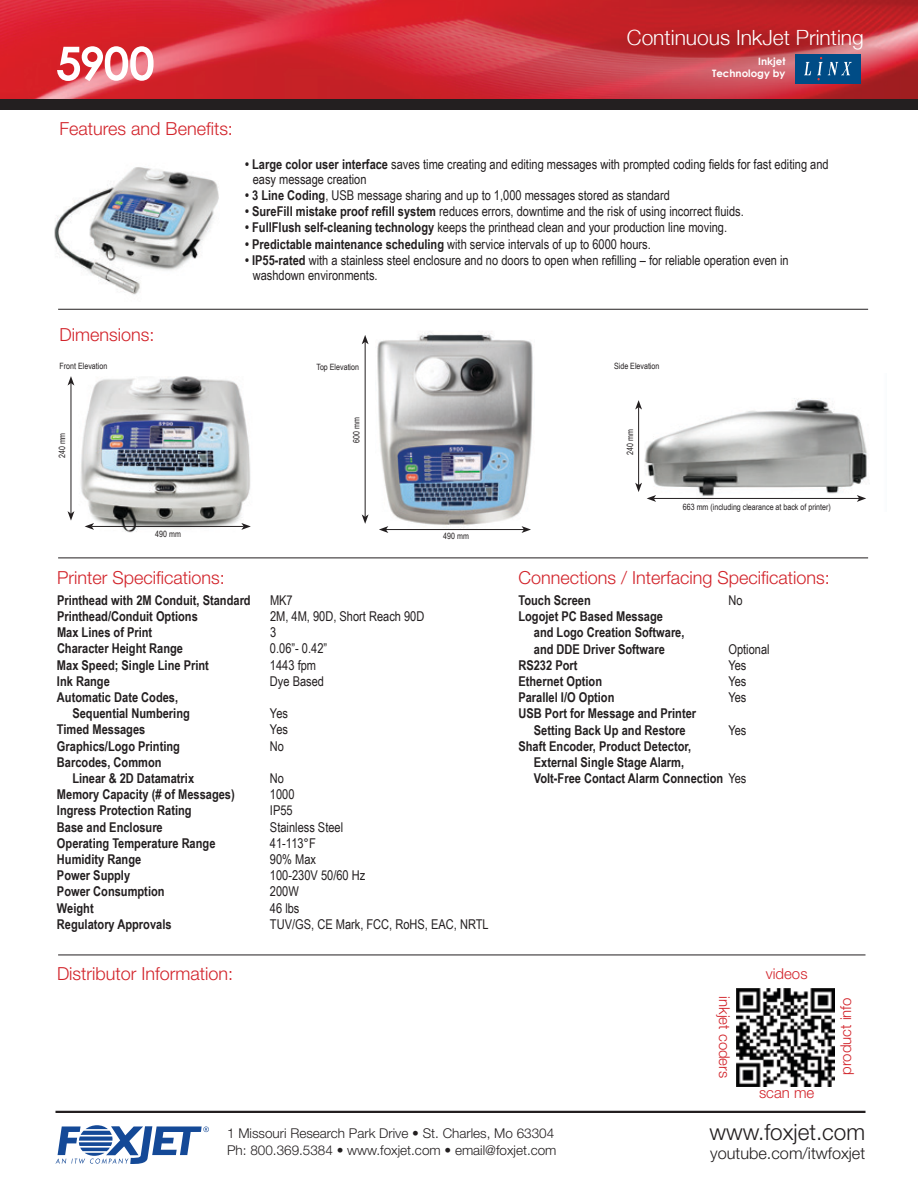
<style>
.page{position:relative;width:918px;height:1188px;background:#fff}
.page>*{position:absolute;margin:0;border:0;box-sizing:border-box;transform-origin:0 0}
.t1{font:300 22.5px "Helvetica Neue LT Std";color:#231f20}
.t2{font:300 21px "Helvetica Neue";color:#fff}
.t3{font:300 18px "Helvetica Neue LT Std";color:#d2232a}
.t4{font:300 16.35px "Helvetica Neue LT Std";color:#231f20}
.t5{font:300 15px "Helvetica Neue LT Std";color:#d2232a}
.t6{font:13.5px/15px "Arial Narrow";color:#231f20}
.t7{font:700 13.5px/16.2px "Arial Narrow";color:#231f20}
.t8{font:300 13.5px/16.2px "Helvetica Neue LT Std";color:#231f20}
.t9{font:700 10.2px/12.3px "Century Gothic";color:#fff;text-align:right}
.t10{font:8.7px "Arial Narrow";color:#231f20}
.s1{font-weight:700}
.s2{font-weight:400}
</style>
<div class="page">
<img style="left:0;top:0;width:918px;height:99px">
<svg style="left:56px;top:1125px;width:153px;height:39px"></svg>
<hr style="left:56px;top:1111px;width:810px;height:2px;background:#231f20">
<div style="left:0;top:99px;width:918px;height:11px;background:#231f20"></div>
<hr style="left:58px;top:955px;width:808px;height:1px;background:#231f20">
<div style="left:795px;top:54px;width:66px;height:29px;background:#004c86"></div>
<svg style="left:804px;top:62px;width:7px;height:13px"></svg>
<svg style="left:817px;top:57px;width:35px;height:23px"></svg>
<img style="left:736px;top:988px;width:99px;height:99px">
<img style="left:377px;top:332px;width:156px;height:201px">
<img style="left:635px;top:398px;width:232px;height:100px">
<img style="left:67px;top:376px;width:184px;height:157px">
<hr style="left:71px;top:383px;width:1px;height:131px;background:#231f20">
<svg style="left:68px;top:376px;width:6px;height:10px"></svg>
<svg style="left:68px;top:511px;width:6px;height:10px"></svg>
<hr style="left:92px;top:526px;width:152px;height:1px;background:#231f20">
<svg style="left:241px;top:523px;width:10px;height:7px"></svg>
<svg style="left:85px;top:523px;width:9px;height:7px"></svg>
<hr style="left:365px;top:342px;width:1px;height:175px;background:#231f20">
<svg style="left:362px;top:335px;width:7px;height:9px"></svg>
<svg style="left:362px;top:514px;width:7px;height:10px"></svg>
<hr style="left:386px;top:529px;width:138px;height:1px;background:#231f20">
<svg style="left:522px;top:526px;width:9px;height:7px"></svg>
<svg style="left:379px;top:526px;width:9px;height:7px"></svg>
<hr style="left:654px;top:498px;width:205px;height:1px;background:#231f20">
<svg style="left:857px;top:495px;width:9px;height:7px"></svg>
<hr style="left:638px;top:407px;width:1px;height:78px;background:#231f20">
<svg style="left:635px;top:400px;width:7px;height:10px"></svg>
<svg style="left:635px;top:483px;width:21px;height:19px"></svg>
<img style="left:54px;top:167px;width:165px;height:128px">
<hr style="left:58px;top:558px;width:810px;height:1px;background:#231f20">
<svg style="left:56px;top:45px;width:98px;height:38px"></svg>
<hr style="left:58px;top:309px;width:810px;height:1px;background:#231f20">
<h2 class="t2" style="left:627px;top:25px;width:238px">Continuous InkJet Printing</h2>
<p class="t9" style="left:712px;top:54px;width:75px">Inkjet<br>Technology by</p>
<h3 class="t3" style="left:60px;top:117px;width:175px">Features and Benefits:</h3>
<p class="t6" style="left:253px;top:156px;width:578px;text-indent:-8px"><span class="s1">• Large color user interface</span> saves time creating and editing messages with prompted coding fields for fast editing and easy message creation</p>
<p class="t6" style="left:245px;top:187px;width:426px"><span class="s1">• 3 Line Coding</span>, USB message sharing and up to 1,000 messages stored as standard</p>
<p class="t6" style="left:245px;top:203px;width:500px"><span class="s1">• SureFill mistake proof refill system</span> reduces errors, downtime and the risk of using incorrect fluids.</p>
<p class="t6" style="left:245px;top:220px;width:483px"><span class="s1">• FullFlush self-cleaning technology</span> keeps the printhead clean and your production line moving.</p>
<p class="t6" style="left:245px;top:236px;width:407px"><span class="s1">• Predictable maintenance scheduling</span> with service intervals of up to 6000 hours.</p>
<p class="t6" style="left:253px;top:252px;width:538px;text-indent:-8px"><span class="s1">• IP55-rated</span> with a stainless steel enclosure and no doors to open when refilling – for reliable operation even in washdown environments.</p>
<h3 class="t3" style="left:60px;top:323px;width:96px">Dimensions:</h3>
<p class="t10" style="left:60px;top:359px;width:49px">Front Elevation</p>
<p class="t10" style="left:316px;top:360px;width:44px">Top Elevation</p>
<p class="t10" style="left:614px;top:360px;width:47px">Side Elevation</p>
<p class="t10" style="left:56px;top:458px;width:27px;rotate:-90deg">240 mm</p>
<p class="t10" style="left:350px;top:443px;width:27px;rotate:-90deg">600 mm</p>
<p class="t10" style="left:155px;top:527px;width:27px">490 mm</p>
<p class="t10" style="left:443px;top:530px;width:27px">490 mm</p>
<h3 class="t3" style="left:57px;top:567px;width:169px">Printer Specifications:</h3>
<p class="t7" style="left:57px;top:591px;width:195px">Printhead with 2M Conduit, Standard</p>
<p class="t6" style="left:270px;top:592px;width:24px">MK7</p>
<p class="t7" style="left:57px;top:607px;width:142px">Printhead/Conduit Options</p>
<p class="t6" style="left:270px;top:608px;width:156px">2M, 4M, 90D, Short Reach 90D</p>
<p class="t7" style="left:57px;top:624px;width:97px">Max Lines of Print</p>
<p class="t6" style="left:270px;top:624px;width:8px">3</p>
<p class="t7" style="left:57px;top:640px;width:128px">Character Height Range</p>
<p class="t6" style="left:270px;top:641px;width:59px">0.06”- 0.42”</p>
<p class="t7" style="left:57px;top:656px;width:153px">Max Speed; Single Line Print</p>
<p class="t6" style="left:270px;top:657px;width:48px">1443 fpm</p>
<p class="t7" style="left:57px;top:672px;width:54px">Ink Range</p>
<p class="t6" style="left:270px;top:673px;width:56px">Dye Based</p>
<p class="t7" style="left:72px;top:688px;width:119px;text-indent:-15px">Automatic Date Codes,<br>Sequential Numbering</p>
<p class="t6" style="left:270px;top:705px;width:20px">Yes</p>
<p class="t7" style="left:57px;top:721px;width:90px">Timed Messages</p>
<p class="t6" style="left:270px;top:722px;width:20px">Yes</p>
<p class="t7" style="left:57px;top:737px;width:125px">Graphics/Logo Printing</p>
<p class="t6" style="left:270px;top:738px;width:16px">No</p>
<p class="t7" style="left:72px;top:753px;width:123px;text-indent:-15px">Barcodes, Common<br>Linear &amp; 2D Datamatrix</p>
<p class="t6" style="left:270px;top:770px;width:16px">No</p>
<p class="t7" style="left:57px;top:786px;width:179px">Memory Capacity (# of Messages)</p>
<p class="t6" style="left:270px;top:786px;width:26px">1000</p>
<p class="t7" style="left:57px;top:802px;width:136px">Ingress Protection Rating</p>
<p class="t6" style="left:270px;top:803px;width:24px">IP55</p>
<p class="t7" style="left:57px;top:818px;width:107px">Base and Enclosure</p>
<p class="t6" style="left:270px;top:819px;width:75px">Stainless Steel</p>
<p class="t7" style="left:57px;top:834px;width:160px">Operating Temperature Range</p>
<p class="t6" style="left:270px;top:835px;width:47px">41-113°F</p>
<p class="t7" style="left:57px;top:850px;width:86px">Humidity Range</p>
<p class="t6" style="left:270px;top:851px;width:48px">90% Max</p>
<p class="t7" style="left:57px;top:867px;width:75px">Power Supply</p>
<p class="t6" style="left:270px;top:867px;width:97px">100-230V 50/60 Hz</p>
<p class="t7" style="left:57px;top:883px;width:109px">Power Consumption</p>
<p class="t6" style="left:270px;top:884px;width:30px">200W</p>
<p class="t7" style="left:57px;top:899px;width:38px">Weight</p>
<p class="t6" style="left:270px;top:900px;width:31px">46 lbs</p>
<p class="t7" style="left:57px;top:915px;width:116px">Regulatory Approvals</p>
<p class="t6" style="left:270px;top:916px;width:220px">TUV/GS, CE Mark, FCC, RoHS, EAC, NRTL</p>
<h3 class="t3" style="left:57px;top:963px;width:178px">Distributor Information:</h3>
<p class="t10" style="left:624px;top:455px;width:27px;rotate:-90deg">240 mm</p>
<p class="t10" style="left:683px;top:500px;width:149px">663 mm (including clearance at back of printer)</p>
<h3 class="t3" style="left:518px;top:567px;width:313px">Connections / Interfacing Specifications:</h3>
<p class="t7" style="left:518px;top:591px;width:74px">Touch Screen</p>
<p class="t6" style="left:728px;top:592px;width:16px">No</p>
<p class="t7" style="left:534px;top:608px;width:152px;text-indent:-15px">Logojet PC Based Message and Logo Creation Software, and DDE Driver Software</p>
<p class="t6" style="left:728px;top:641px;width:43px">Optional</p>
<p class="t7" style="left:518px;top:656px;width:61px">RS232 Port</p>
<p class="t6" style="left:728px;top:657px;width:20px">Yes</p>
<p class="t7" style="left:518px;top:672px;width:85px">Ethernet Option</p>
<p class="t6" style="left:728px;top:673px;width:20px">Yes</p>
<p class="t7" style="left:518px;top:689px;width:97px">Parallel I/O Option</p>
<p class="t6" style="left:728px;top:689px;width:20px">Yes</p>
<p class="t7" style="left:518px;top:705px;width:179px;text-align:center">USB Port for Message and Printer<br>Setting Back Up and Restore</p>
<p class="t6" style="left:728px;top:722px;width:20px">Yes</p>
<p class="t7" style="left:534px;top:737px;width:214px;text-indent:-15px">Shaft Encoder, Product Detector,<br>External Single Stage Alarm,<br>Volt-Free Contact Alarm Connection <span class="s2">Yes</span></p>
<p class="t5" style="left:734px;top:996px;width:83px;rotate:90deg">inkjet coders</p>
<p class="t5" style="left:766px;top:964px;width:43px">videos</p>
<p class="t5" style="left:759px;top:1083px;width:57px">scan me</p>
<p class="t5" style="left:837px;top:1075px;width:79px;rotate:-90deg">product info</p>
<p class="t8" style="left:227px;top:1125px;width:331px">1 Missouri Research Park Drive • St. Charles, Mo 63304<br>Ph: 800.369.5384 • www.foxjet.com • email@foxjet.com</p>
<h1 class="t1" style="left:709px;top:1118px;width:157px">www.foxjet.com</h1>
<p class="t4" style="left:710px;top:1143px;width:156px">youtube.com/itwfoxjet</p>
</div>
